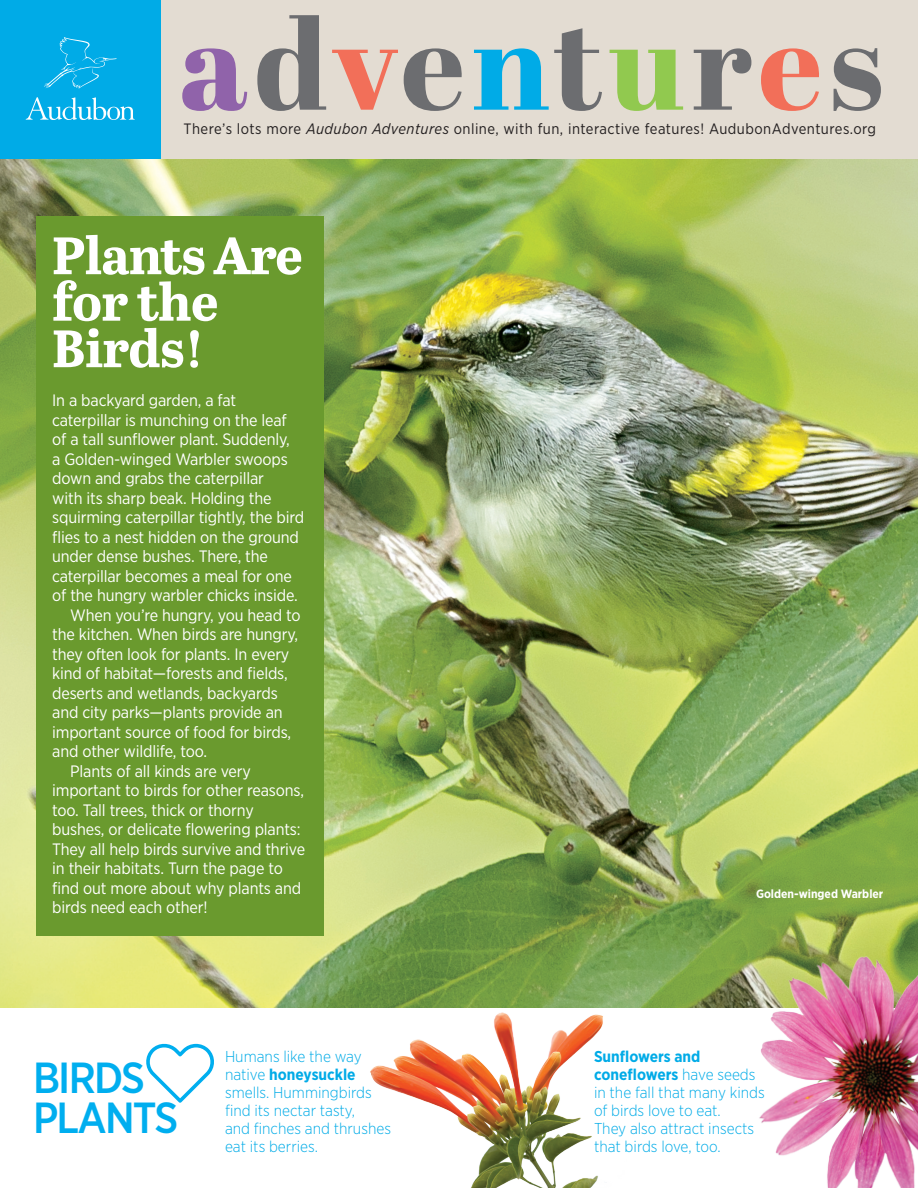
<style>
.page{position:relative;width:918px;height:1188px;background:#fff}
.page>*{position:absolute;margin:0;border:0;box-sizing:border-box;transform-origin:0 0}
.t1{font:800 126px "Abril Display";letter-spacing:.05em;color:#6c6d70}
.t2{font:700 52.5px/46.5px "Abril Text";letter-spacing:-.02em;color:#fff}
.t3{font:500 43.5px "Gotham Narrow";letter-spacing:-.04em;color:#00aeef}
.t4{font:16.5px/19.5px "Gotham Narrow";letter-spacing:-.01em;color:#fff}
.t5{font:300 15.75px/18px "Gotham Narrow";color:#00abe7}
.t6{font:15px "Gotham Narrow";letter-spacing:.03em;color:#231f20}
.t7{font:700 12px "Gotham Narrow";color:#fff}
.s1{color:#9063aa}
.s2{color:#f26f59}
.s3{color:#00abe7}
.s4{color:#91c94f}
.s5{font-style:italic}
.s6{font-weight:700}
</style>
<div class="page">
<img style="left:0;top:159px;width:918px;height:849px">
<div style="left:36px;top:216px;width:288px;height:720px;background:#6a9a2e"></div>
<img style="left:364px;top:983px;width:262px;height:205px">
<img style="left:744px;top:938px;width:174px;height:250px">
<svg style="left:146px;top:1043px;width:68px;height:60px"></svg>
<div style="left:0;top:0;width:161px;height:159px;background:#00abe7"></div>
<div style="left:161px;top:0;width:757px;height:159px;background:#e3dcd2"></div>
<svg style="left:44px;top:37px;width:73px;height:51px"></svg>
<svg style="left:26px;top:97px;width:109px;height:23px"></svg>
<p class="t1" style="left:179px;top:-23px;width:705px"><span class="s1">a</span>d<span class="s2">v</span>e<span class="s3">n</span>t<span class="s4">u</span>r<span class="s2">e</span>s</p>
<p class="t6" style="left:184px;top:119px;width:694px">There’s lots more <span class="s5">Audubon Adventures</span> online, with fun, interactive features! AudubonAdventures.org</p>
<p class="t2" style="left:52px;top:230px;width:252px">Plants Are for the<br>Birds!</p>
<p class="t4" style="left:52px;top:390px;width:186px">In a backyard garden, a fat</p>
<p class="t4" style="left:52px;top:410px;width:253px">caterpillar is munching on the leaf of a tall sunflower plant. Suddenly,<br>a Golden-winged Warbler swoops down and grabs the caterpillar<br>with its sharp beak. Holding the squirming caterpillar tightly, the bird flies to a nest hidden on the ground under dense bushes. There, the</p>
<p class="t4" style="left:52px;top:566px;width:247px">caterpillar becomes a meal for one of the hungry warbler chicks inside.</p>
<p class="t4" style="left:52px;top:605px;width:250px;text-indent:18px">When you’re hungry, you head to the kitchen. When birds are hungry, they often look for plants. In every kind of habitat—forests and fields, deserts and wetlands, backyards and city parks—plants provide an important source of food for birds, and other wildlife, too.</p>
<p class="t4" style="left:52px;top:761px;width:255px;text-indent:18px">Plants of all kinds are very important to birds for other reasons, too. Tall trees, thick or thorny bushes, or delicate flowering plants:<br>They all help birds survive and thrive in their habitats. Turn the page to find out more about why plants and birds need each other!</p>
<p class="t3" style="left:33px;top:1050px;width:114px">BIRDS</p>
<p class="t3" style="left:33px;top:1090px;width:147px">PLANTS</p>
<p class="t5" style="left:225px;top:1047px;width:168px">Humans like the way native <span class="s6">honeysuckle </span>smells. Hummingbirds find its nectar tasty,<br>and finches and thrushes eat its berries.</p>
<p class="t7" style="left:756px;top:887px;width:129px">Golden-winged Warbler</p>
<p class="t5" style="left:594px;top:1047px;width:172px"><span class="s6">Sunflowers and coneflowers</span> have seeds in the fall that many kinds of birds love to eat.<br>They also attract insects that birds love, too.</p>
</div>
